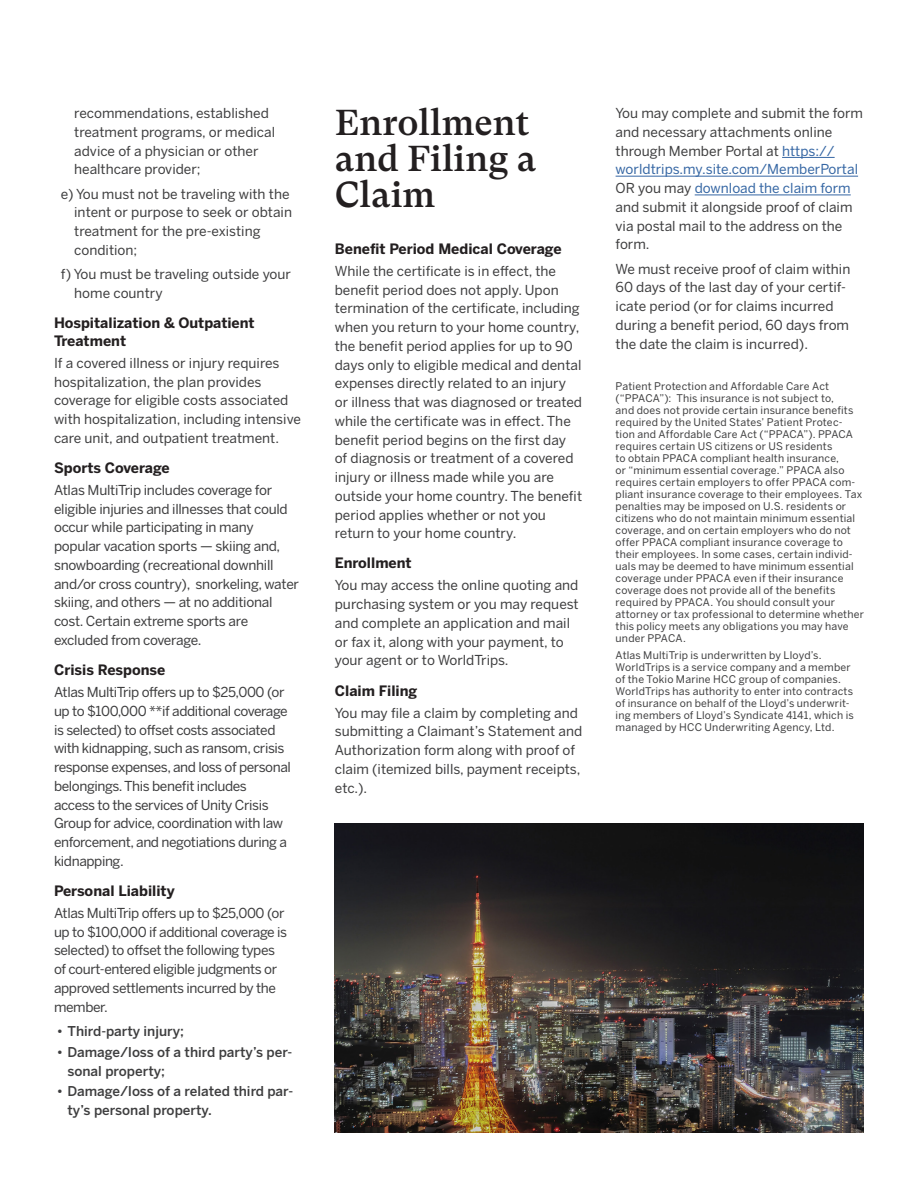
<style>
.page{position:relative;width:918px;height:1188px;background:#fff}
.page>*{position:absolute;margin:0;border:0;box-sizing:border-box;transform-origin:0 0}
.t1{font:500 36px/36px "GT Super Text";color:#231f20}
.t2{font:700 14.25px/18px "Benton Sans";color:#231f20}
.Paragraph{font:13.65px/18.8px "Benton Sans";color:#3e3e3f}
.Paragraph-2{font:13.65px/18.8px "Benton Sans";letter-spacing:-.03em;color:#3e3e3f}
.Paragraph-3{font:13.65px/18.8px "Benton Sans";letter-spacing:-.02em;color:#3e3e3f}
.t3{font:500 13.5px/18.8px "Benton Sans";color:#3e3e3f}
.Footer_Small_Note{font:10.5px/12px "Benton Sans";letter-spacing:.015em;color:#3e3e3f}
.Bullet_9_13{font:10.5px/12px "Benton Sans";letter-spacing:.015em;color:#3e3e3f}
.s1{color:#3667a4}
</style>
<div class="page">
<img style="left:335px;top:824px;width:529px;height:308px">
<hr style="left:782px;top:157px;width:53px;height:1px;background:#3667a4">
<hr style="left:616px;top:176px;width:242px;height:1px;background:#3667a4">
<hr style="left:695px;top:195px;width:156px;height:1px;background:#3667a4">
<p class="Paragraph" style="left:74px;top:104px;width:202px">recommendations, established treatment programs, or medical advice of a physician or other healthcare provider;</p>
<p class="Paragraph" style="left:74px;top:184px;width:219px;text-indent:-14px">e) You must not be traveling with the intent or purpose to seek or obtain treatment for the pre-existing condition;</p>
<p class="Paragraph" style="left:74px;top:264px;width:218px;text-indent:-14px">f) You must be traveling outside your home country</p>
<h3 class="t2" style="left:54px;top:313px;width:202px">Hospitalization &amp; Outpatient<br>Treatment</h3>
<p class="Paragraph" style="left:54px;top:353px;width:248px">If a covered illness or injury requires hospitalization, the plan provides coverage for eligible costs associated with hospitalization, including intensive care unit, and outpatient treatment.</p>
<h3 class="t2" style="left:54px;top:459px;width:117px">Sports Coverage</h3>
<p class="Paragraph-3" style="left:54px;top:480px;width:247px">Atlas MultiTrip includes coverage for eligible injuries and illnesses that could occur while participating in many popular vacation sports — skiing and, snowboarding (recreational downhill and/or cross country), snorkeling, water skiing, and others — at no additional cost. Certain extreme sports are excluded from coverage.</p>
<h3 class="t2" style="left:54px;top:661px;width:113px">Crisis Response</h3>
<p class="Paragraph-2" style="left:54px;top:683px;width:239px">Atlas MultiTrip offers up to $25,000 (or up to $100,000 **if additional coverage is selected) to offset costs associated with kidnapping, such as ransom, crisis response expenses, and loss of personal belongings. This benefit includes access to the services of Unity Crisis Group for advice, coordination with law enforcement, and negotiations during a kidnapping.</p>
<h3 class="t2" style="left:54px;top:882px;width:122px">Personal Liability</h3>
<p class="Paragraph-2" style="left:54px;top:903px;width:235px">Atlas MultiTrip offers up to $25,000 (or up to $100,000 if additional coverage is selected) to offset the following types of court-entered eligible judgments or approved settlements incurred by the member.</p>
<p class="t3" style="left:57px;top:1021px;width:129px">• Third-party injury;</p>
<p class="t3" style="left:68px;top:1042px;width:226px;text-indent:-11px">• Damage/loss of a third party’s per&shy;sonal property;</p>
<p class="t3" style="left:68px;top:1082px;width:227px;text-indent:-11px">• Damage/loss of a related third par&shy;ty’s personal property.</p>
<h1 class="t1" style="left:335px;top:105px;width:203px">Enrollment and Filing a<br>Claim</h1>
<h3 class="t2" style="left:335px;top:239px;width:228px">Benefit Period Medical Coverage</h3>
<p class="Paragraph" style="left:335px;top:261px;width:249px">While the certificate is in effect, the benefit period does not apply. Upon termination of the certificate, including when you return to your home country, the benefit period applies for up to 90 days only to eligible medical and dental expenses directly related to an injury or illness that was diagnosed or treated while the certificate was in effect. The benefit period begins on the first day<br>of diagnosis or treatment of a covered injury or illness made while you are outside your home country. The benefit period applies whether or not you return to your home country.</p>
<h3 class="t2" style="left:335px;top:554px;width:78px">Enrollment</h3>
<p class="Paragraph" style="left:335px;top:576px;width:245px">You may access the online quoting and purchasing system or you may request and complete an application and mail or fax it, along with your payment, to your agent or to WorldTrips.</p>
<h3 class="t2" style="left:335px;top:681px;width:84px">Claim Filing</h3>
<p class="Paragraph" style="left:335px;top:703px;width:249px">You may file a claim by completing and submitting a Claimant’s Statement and<br>Authorization form along with proof of claim (itemized bills, payment receipts, etc.).</p>
<p class="Paragraph" style="left:616px;top:104px;width:249px">You may complete and submit the form and necessary attachments online through Member Portal at <span class="s1">https:// worldtrips.my.site.com/MemberPortal<br></span>OR you may <span class="s1">download the claim form </span>and submit it alongside proof of claim via postal mail to the address on the form.</p>
<p class="Paragraph" style="left:616px;top:259px;width:236px">We must receive proof of claim within 60 days of the last day of your certif&shy;icate period (or for claims incurred during a benefit period, 60 days from the date the claim is incurred).</p>
<p class="Footer_Small_Note" style="left:616px;top:380px;width:250px">Patient Protection and Affordable Care Act (“PPACA”): This insurance is not subject to,<br>and does not provide certain insurance benefits required by the United States’ Patient Protec&shy;tion and Affordable Care Act (“PPACA”). PPACA requires certain US citizens or US residents<br>to obtain PPACA compliant health insurance,<br>or “minimum essential coverage.” PPACA also requires certain employers to offer PPACA com&shy;pliant insurance coverage to their employees. Tax penalties may be imposed on U.S. residents or citizens who do not maintain minimum essential coverage, and on certain employers who do not offer PPACA compliant insurance coverage to their employees. In some cases, certain individ&shy;uals may be deemed to have minimum essential coverage under PPACA even if their insurance coverage does not provide all of the benefits required by PPACA. You should consult your attorney or tax professional to determine whether this policy meets any obligations you may have under PPACA.</p>
<p class="Bullet_9_13" style="left:616px;top:650px;width:240px">Atlas MultiTrip is underwritten by Lloyd’s.<br>WorldTrips is a service company and a member of the Tokio Marine HCC group of companies.<br>WorldTrips has authority to enter into contracts of insurance on behalf of the Lloyd’s underwrit&shy;ing members of Lloyd’s Syndicate 4141, which is managed by HCC Underwriting Agency, Ltd.</p>
</div>
